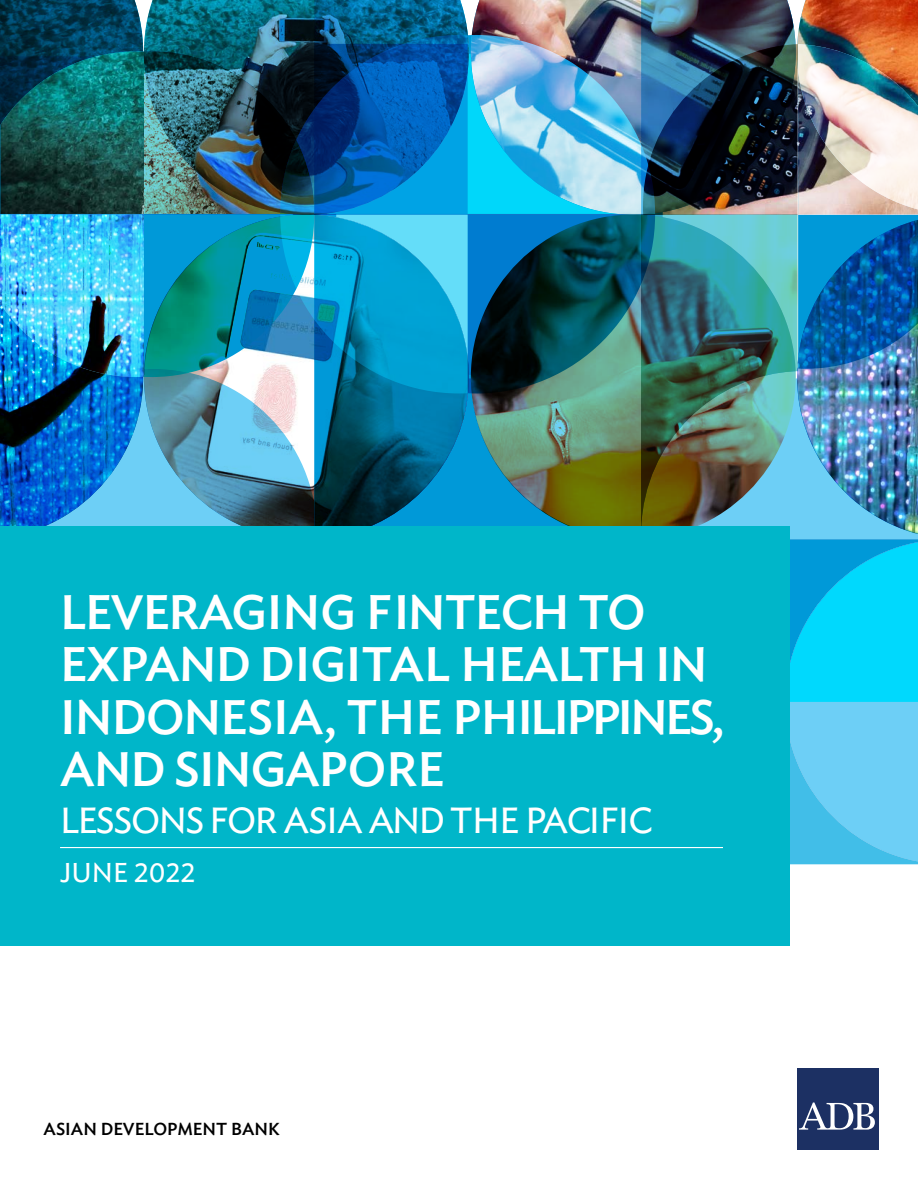
<style>
.page{position:relative;width:918px;height:1188px;background:#fff}
.page>*{position:absolute;margin:0;border:0;box-sizing:border-box;transform-origin:0 0}
.t1{font:500 48px/52.5px "Ideal Sans";letter-spacing:-.02em;color:#fff}
.t2{font:36px "Ideal Sans";letter-spacing:-.04em;color:#fff}
.t3{font:27px "Ideal Sans";color:#fff}
.t4{font:500 17.25px "Ideal Sans";color:#000}
</style>
<div class="page">
<img style="left:0;top:0;width:918px;height:864px">
<img style="left:144px;top:51px;width:170px;height:163px">
<div style="left:797px;top:1068px;width:82px;height:82px;background:#1c3063"></div>
<svg style="left:799px;top:1102px;width:76px;height:28px"></svg>
<div style="left:0;top:527px;width:789px;height:419px;background:#00b6c9"></div>
<hr style="left:60px;top:847px;width:663px;height:1px;background:#fff">
<p class="t1" style="left:60px;top:582px;width:665px">LEVERAGING FINTECH TO<br>EXPAND DIGITAL HEALTH IN<br>INDONESIA, THE PHILIPPINES,<br>AND SINGAPORE</p>
<p class="t2" style="left:60px;top:793px;width:595px">LESSONS FOR ASIA AND THE PACIFIC</p>
<p class="t3" style="left:60px;top:852px;width:137px">JUNE 2022</p>
<p class="t4" style="left:44px;top:1115px;width:238px">ASIAN DEVELOPMENT BANK</p>
</div>
